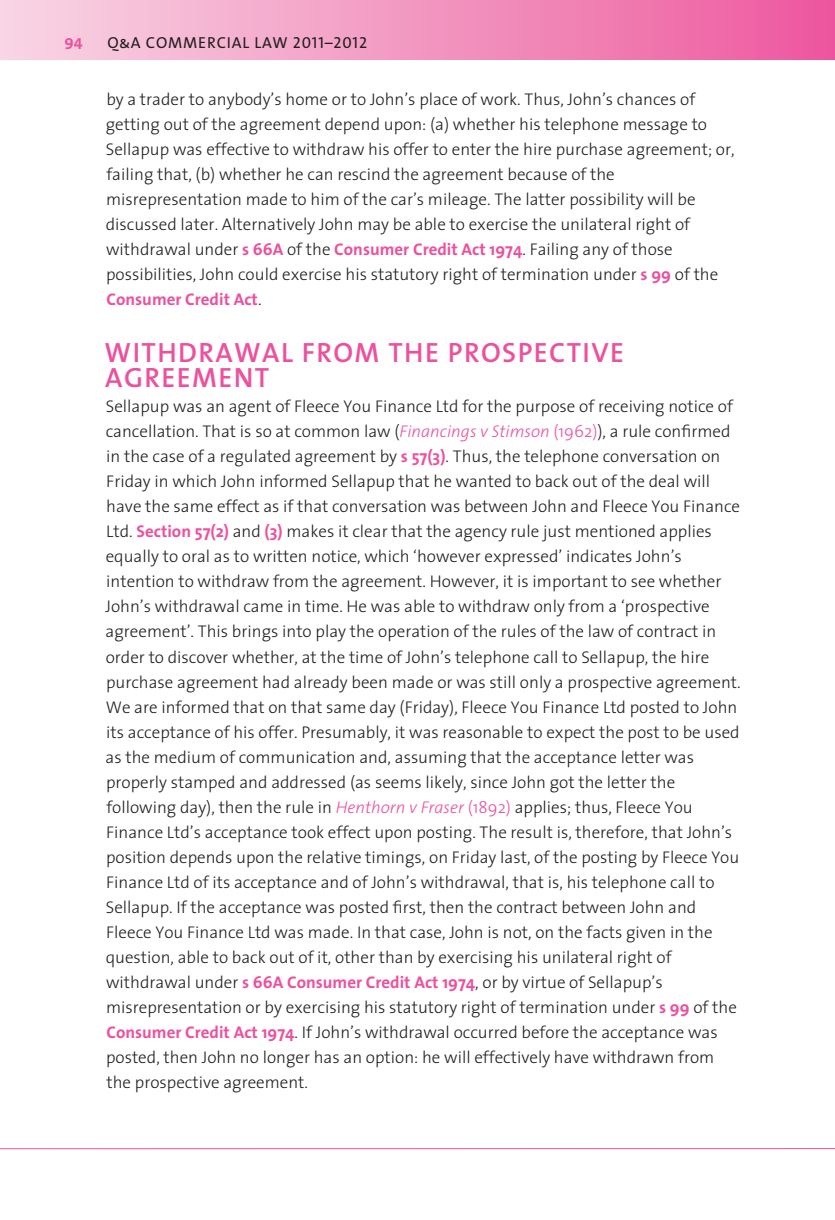
<style>
.page{position:relative;width:835px;height:1220px;background:#fff}
.page>*{position:absolute;margin:0;border:0;box-sizing:border-box;transform-origin:0 0}
.t1{font:600 28px/25px "The Sans";letter-spacing:.05em;color:#ec519e}
.t2{font:300 17px/25px "The Sans";color:#231f20}
.t3{font:16px "The Sans Caps";letter-spacing:.05em;color:#231f20}
.t4{font:16px "The Sans Bold Caps";color:#ec519e}
.s1{font-weight:700;color:#ec519e}
.s2{font-style:italic;color:#ec519e}
.s3{color:#ec519e}
</style>
<div class="page">
<div style="left:0;top:0;width:834px;height:60px;background:linear-gradient(to right,#f8d6e4,#ed589e)"></div>
<hr style="left:0;top:1148px;width:834px;height:1px;background:#ec519e">
<p class="t4" style="left:65px;top:38px;width:20px">94</p>
<p class="t3" style="left:107px;top:38px;width:261px">Q&amp;A COMMERCIAL LAW 2011–2012</p>
<p class="t2" style="left:106px;top:89px;width:630px">by a trader to anybody’s home or to John’s place of work. Thus, John’s chances of getting out of the agreement depend upon: (a) whether his telephone message to Sellapup was effective to withdraw his offer to enter the hire purchase agreement; or, failing that, (b) whether he can rescind the agreement because of the misrepresentation made to him of the car’s mileage. The latter possibility will be discussed later. Alternatively John may be able to exercise the unilateral right of withdrawal under <span class="s1">s 66A</span> of the <span class="s1">Consumer Credit Act 1974</span>. Failing any of those possibilities, John could exercise his statutory right of termination under <span class="s1">s 99</span> of the <span class="s1">Consumer Credit Act</span>.</p>
<h1 class="t1" style="left:105px;top:343px;width:521px">WITHDRAWAL FROM THE PROSPECTIVE<br>AGREEMENT</h1>
<p class="t2" style="left:105px;top:396px;width:636px">Sellapup was an agent of Fleece You Finance Ltd for the purpose of receiving notice of cancellation. That is so at common law (<span class="s2">Financings v Stimson</span> <span class="s3">(1962)</span>), a rule confirmed in the case of a regulated agreement by <span class="s1">s 57(3)</span>. Thus, the telephone conversation on Friday in which John informed Sellapup that he wanted to back out of the deal will have the same effect as if that conversation was between John and Fleece You Finance Ltd. <span class="s1">Section 57(2)</span> and <span class="s1">(3)</span> makes it clear that the agency rule just mentioned applies equally to oral as to written notice, which ‘however expressed’ indicates John’s intention to withdraw from the agreement. However, it is important to see whether John’s withdrawal came in time. He was able to withdraw only from a ‘prospective agreement’. This brings into play the operation of the rules of the law of contract in order to discover whether, at the time of John’s telephone call to Sellapup, the hire purchase agreement had already been made or was still only a prospective agreement.<br>We are informed that on that same day (Friday), Fleece You Finance Ltd posted to John its acceptance of his offer. Presumably, it was reasonable to expect the post to be used as the medium of communication and, assuming that the acceptance letter was properly stamped and addressed (as seems likely, since John got the letter the following day), then the rule in <span class="s2">Henthorn v Fraser</span> <span class="s3">(1892)</span> applies; thus, Fleece You Finance Ltd’s acceptance took effect upon posting. The result is, therefore, that John’s position depends upon the relative timings, on Friday last, of the posting by Fleece You Finance Ltd of its acceptance and of John’s withdrawal, that is, his telephone call to Sellapup. If the acceptance was posted first, then the contract between John and Fleece You Finance Ltd was made. In that case, John is not, on the facts given in the question, able to back out of it, other than by exercising his unilateral right of withdrawal under <span class="s1">s 66A Consumer Credit Act 1974</span>, or by virtue of Sellapup’s misrepresentation or by exercising his statutory right of termination under <span class="s1">s 99</span> of the <span class="s1">Consumer Credit Act 1974</span>. If John’s withdrawal occurred before the acceptance was posted, then John no longer has an option: he will effectively have withdrawn from the prospective agreement.</p>
</div>
